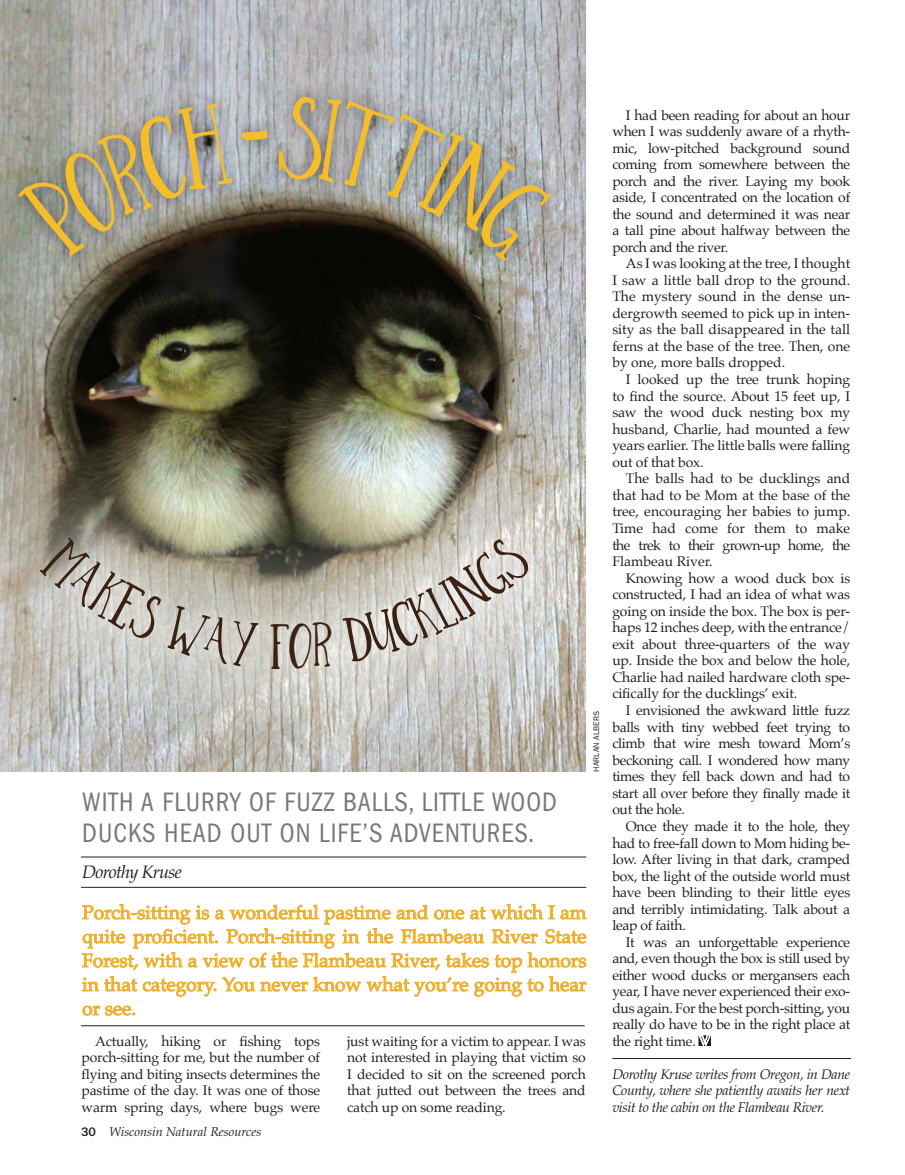
<style>
.page{position:relative;width:905px;height:1175px;background:#fff}
.page>*{position:absolute;margin:0;border:0;box-sizing:border-box;transform-origin:0 0}
.t1{font:condensed 27.6px/30.3px "ITC Franklin Gothic Std";letter-spacing:.04em;color:#76787b;scale:.95 1}
.t2{font:19.05px/24px "Palatino";color:#f0ad27;text-align:justify}
.t3{font:italic 18px "Palatino";letter-spacing:-.04em;color:#231f20}
.t4{font:13.95px/16.5px "Palatino";letter-spacing:-.01em;color:#231f20;text-align:justify}
.t5{font:italic 13.95px/16.5px "Palatino";letter-spacing:-.025em;color:#231f20;text-align:justify}
.t6{font:italic 12.75px "Palatino";color:#231f20}
.t7{font:8.1px "ITC Franklin Gothic Std";letter-spacing:.01em;color:#231f20}
.s1{font-family:"ITC Franklin Gothic Std";font-weight:500;font-style:normal}
</style>
<div class="page">
<svg style="left:83px;top:904px;width:503px;height:92px"></svg>
<svg style="left:83px;top:1005px;width:52px;height:10px"></svg>
<img style="left:0;top:0;width:585px;height:360px">
<img style="left:0;top:59px;width:586px;height:233px">
<img style="left:0;top:360px;width:586px;height:411px">
<img style="left:13px;top:506px;width:546px;height:190px">
<hr style="left:81px;top:887px;width:505px;height:1px;background:#231f20">
<hr style="left:81px;top:856px;width:505px;height:1px;background:#231f20">
<hr style="left:81px;top:1025px;width:503px;height:1px;background:#231f20">
<svg style="left:698px;top:1035px;width:12px;height:10px"></svg>
<hr style="left:612px;top:1058px;width:238px;height:1px;background:#231f20">
<svg style="left:17px;top:101px;width:218px;height:158px;background:#8f8f8c"></svg>
<svg style="left:241px;top:131px;width:27px;height:10px"></svg>
<svg style="left:278px;top:95px;width:277px;height:167px;background:#8a8c8b"></svg>
<svg style="left:39px;top:537px;width:219px;height:130px;background:#bfbdb3"></svg>
<svg style="left:270px;top:620px;width:65px;height:49px;background:#d7d7d0"></svg>
<svg style="left:342px;top:534px;width:191px;height:128px;background:#d3d0c9"></svg>
<p class="t7" style="left:591px;top:771px;width:62px;rotate:-90deg">HARLAN ALBERS</p>
<h1 class="t1" style="left:82px;top:787px;width:501px">WITH A FLURRY OF FUZZ BALLS, LITTLE WOOD<br>DUCKS HEAD OUT ON LIFE’S ADVENTURES.</h1>
<p class="t3" style="left:82px;top:862px;width:101px">Dorothy Kruse</p>
<p class="t2" style="left:82px;top:900px;width:506px">Porch-sitting is a wonderful pastime and one at which I am quite proficient. Porch-sitting in the Flambeau River State Forest, with a view of the Flambeau River, takes top honors in that category. You never know what you’re going to hear or see.</p>
<p class="t4" style="left:81px;top:1032px;width:240px;text-indent:14px">Actually, hiking or fishing tops porch-sitting for me, but the number of flying and biting insects determines the pastime of the day. It was one of those warm spring days, where bugs were</p>
<p class="t4" style="left:347px;top:1032px;width:240px">just waiting for a victim to appear. I was not interested in playing that victim so I decided to sit on the screened porch that jutted out between the trees and catch up on some reading.</p>
<p class="t6" style="left:81px;top:1124px;width:182px"><span class="s1">30</span> Wisconsin Natural Resources</p>
<p class="t4" style="left:612px;top:106px;width:239px;text-indent:14px">I had been reading for about an hour when I was suddenly aware of a rhyth&shy;mic, low-pitched background sound coming from somewhere between the porch and the river. Laying my book aside, I concentrated on the location of the sound and determined it was near a tall pine about halfway between the porch and the river.</p>
<p class="t4" style="left:612px;top:255px;width:239px;text-indent:14px">As I was looking at the tree, I thought I saw a little ball drop to the ground.<br>The mystery sound in the dense un&shy;dergrowth seemed to pick up in inten&shy;sity as the ball disappeared in the tall ferns at the base of the tree. Then, one by one, more balls dropped.</p>
<p class="t4" style="left:612px;top:371px;width:239px;text-indent:14px">I looked up the tree trunk hoping to find the source. About 15 feet up, I saw the wood duck nesting box my husband, Charlie, had mounted a few years earlier. The little balls were falling out of that box.</p>
<p class="t4" style="left:612px;top:470px;width:239px;text-indent:14px">The balls had to be ducklings and that had to be Mom at the base of the tree, encouraging her babies to jump.<br>Time had come for them to make the trek to their grown-up home, the Flambeau River.</p>
<p class="t4" style="left:612px;top:570px;width:239px;text-indent:14px">Knowing how a wood duck box is constructed, I had an idea of what was going on inside the box. The box is per&shy;haps 12 inches deep, with the entrance/ exit about three-quarters of the way up. Inside the box and below the hole, Charlie had nailed hardware cloth spe&shy;cifically for the ducklings’ exit.</p>
<p class="t4" style="left:612px;top:702px;width:239px;text-indent:14px">I envisioned the awkward little fuzz balls with tiny webbed feet trying to climb that wire mesh toward Mom’s beckoning call. I wondered how many times they fell back down and had to start all over before they finally made it out the hole.</p>
<p class="t4" style="left:612px;top:818px;width:239px;text-indent:14px">Once they made it to the hole, they had to free-fall down to Mom hiding be&shy;low. After living in that dark, cramped box, the light of the outside world must have been blinding to their little eyes and terribly intimidating. Talk about a leap of faith.</p>
<p class="t4" style="left:612px;top:933px;width:239px;text-indent:14px">It was an unforgettable experience and, even though the box is still used by either wood ducks or mergansers each year, I have never experienced their exo&shy;dus again. For the best porch-sitting, you really do have to be in the right place at the right time.</p>
<p class="t5" style="left:612px;top:1066px;width:239px">Dorothy Kruse writes from Oregon, in Dane County, where she patiently awaits her next visit to the cabin on the Flambeau River.</p>
</div>
